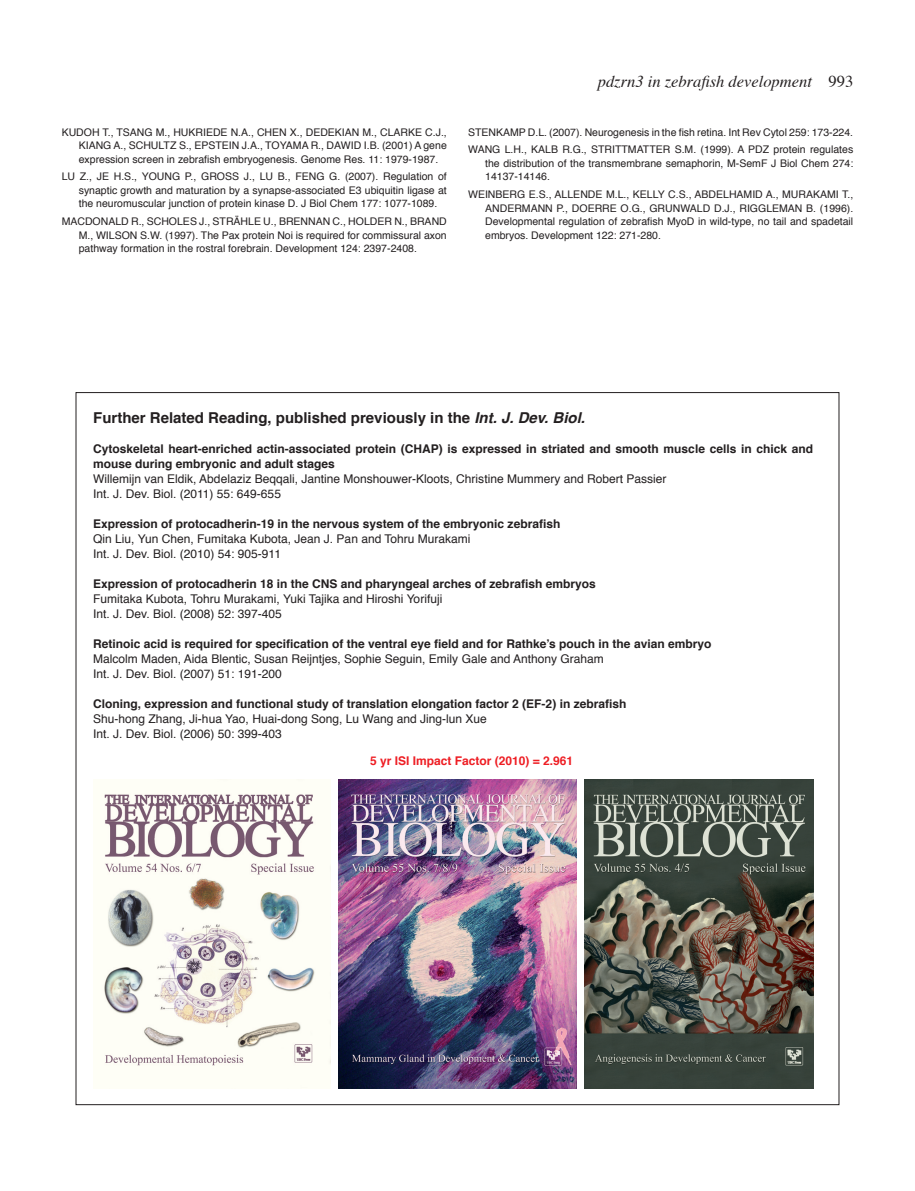
<style>
.page{position:relative;width:915px;height:1191px;background:#fff}
.page>*{position:absolute;margin:0;border:0;box-sizing:border-box;transform-origin:0 0}
.t1{font:italic 16.5px "Times";color:#231f20}
._0-TitleSmall-2{font:700 15px "Helvetica";color:#231f20}
._0-RelatedArticles{font:12px "Helvetica";color:#231f20}
._0-RelatedArticles-2{font:700 12px/15px "Helvetica";color:#231f20}
._0-TitleSmall-2-2{font:700 12px "Helvetica";color:#ee1d23}
._0-References{font:10.5px/13.5px "Helvetica";color:#231f20;text-align:justify}
.s1{font-style:normal}
.s2{font-style:italic}
</style>
<div class="page">
<img style="left:584px;top:779px;width:229px;height:309px">
<img style="left:339px;top:780px;width:237px;height:308px">
<img style="left:103px;top:779px;width:227px;height:309px">
<p class="_0-References" style="left:79px;top:125px;width:369px;text-indent:-17px">KUDOH T., TSANG M., HUKRIEDE N.A., CHEN X., DEDEKIAN M., CLARKE C.J., KIANG A., SCHULTZ S., EPSTEIN J.A., TOYAMA R., DAWID I.B. (2001) A gene expression screen in zebrafish embryogenesis. Genome Res. 11: 1979-1987.</p>
<p class="_0-References" style="left:79px;top:170px;width:369px;text-indent:-17px">LU Z., JE H.S., YOUNG P., GROSS J., LU B., FENG G. (2007). Regulation of synaptic growth and maturation by a synapse-associated E3 ubiquitin ligase at the neuromuscular junction of protein kinase D. J Biol Chem 177: 1077-1089.</p>
<p class="_0-References" style="left:79px;top:215px;width:369px;text-indent:-17px">MACDONALD R., SCHOLES J., STRÄHLE U., BRENNAN C., HOLDER N., BRAND M., WILSON S.W. (1997). The Pax protein Noi is required for commissural axon pathway formation in the rostral forebrain. Development 124: 2397-2408.</p>
<h1 class="t1" style="left:597px;top:67px;width:257px">pdzrn3 in zebrafish development <span class="s1">993</span></h1>
<p class="_0-References" style="left:468px;top:125px;width:386px">STENKAMP D.L. (2007). Neurogenesis in the fish retina. Int Rev Cytol 259: 173-224.</p>
<p class="_0-References" style="left:485px;top:143px;width:369px;text-indent:-17px">WANG L.H., KALB R.G., STRITTMATTER S.M. (1999). A PDZ protein regulates the distribution of the transmembrane semaphorin, M-SemF J Biol Chem 274:<br>14137-14146.</p>
<p class="_0-References" style="left:485px;top:188px;width:369px;text-indent:-17px">WEINBERG E.S., ALLENDE M.L., KELLY C.S., ABDELHAMID A., MURAKAMI T., ANDERMANN P., DOERRE O.G., GRUNWALD D.J., RIGGLEMAN B. (1996).<br>Developmental regulation of zebrafish MyoD in wild-type, no tail and spadetail embryos. Development 122: 271-280.</p>
<p class="_0-TitleSmall-2" style="left:93px;top:405px;width:493px">Further Related Reading, published previously in the <span class="s2">Int. J. Dev. Biol.</span></p>
<p class="_0-RelatedArticles-2" style="left:93px;top:441px;width:721px">Cytoskeletal heart-enriched actin-associated protein (CHAP) is expressed in striated and smooth muscle cells in chick and mouse during embryonic and adult stages</p>
<p class="_0-RelatedArticles" style="left:93px;top:469px;width:574px">Willemijn van Eldik, Abdelaziz Beqqali, Jantine Monshouwer-Kloots, Christine Mummery and Robert Passier</p>
<p class="_0-RelatedArticles" style="left:93px;top:484px;width:189px">Int. J. Dev. Biol. (2011) 55: 649-655</p>
<p class="_0-RelatedArticles-2" style="left:93px;top:516px;width:468px">Expression of protocadherin-19 in the nervous system of the embryonic zebrafish</p>
<p class="_0-RelatedArticles" style="left:93px;top:529px;width:379px">Qin Liu, Yun Chen, Fumitaka Kubota, Jean J. Pan and Tohru Murakami</p>
<p class="_0-RelatedArticles" style="left:93px;top:544px;width:189px">Int. J. Dev. Biol. (2010) 54: 905-911</p>
<p class="_0-RelatedArticles-2" style="left:93px;top:576px;width:504px">Expression of protocadherin 18 in the CNS and pharyngeal arches of zebrafish embryos</p>
<p class="_0-RelatedArticles" style="left:93px;top:589px;width:350px">Fumitaka Kubota, Tohru Murakami, Yuki Tajika and Hiroshi Yorifuji</p>
<p class="_0-RelatedArticles" style="left:93px;top:604px;width:190px">Int. J. Dev. Biol. (2008) 52: 397-405</p>
<p class="_0-RelatedArticles-2" style="left:93px;top:636px;width:619px">Retinoic acid is required for specification of the ventral eye field and for Rathke’s pouch in the avian embryo</p>
<p class="_0-RelatedArticles" style="left:93px;top:649px;width:512px">Malcolm Maden, Aida Blentic, Susan Reijntjes, Sophie Seguin, Emily Gale and Anthony Graham</p>
<p class="_0-RelatedArticles" style="left:93px;top:664px;width:190px">Int. J. Dev. Biol. (2007) 51: 191-200</p>
<p class="_0-RelatedArticles-2" style="left:93px;top:696px;width:534px">Cloning, expression and functional study of translation elongation factor 2 (EF-2) in zebrafish</p>
<p class="_0-RelatedArticles" style="left:93px;top:709px;width:395px">Shu-hong Zhang, Ji-hua Yao, Huai-dong Song, Lu Wang and Jing-lun Xue</p>
<p class="_0-RelatedArticles" style="left:93px;top:724px;width:190px">Int. J. Dev. Biol. (2006) 50: 399-403</p>
<p class="_0-TitleSmall-2-2" style="left:370px;top:751px;width:205px">5 yr ISI Impact Factor (2010) = 2.961</p>
</div>
